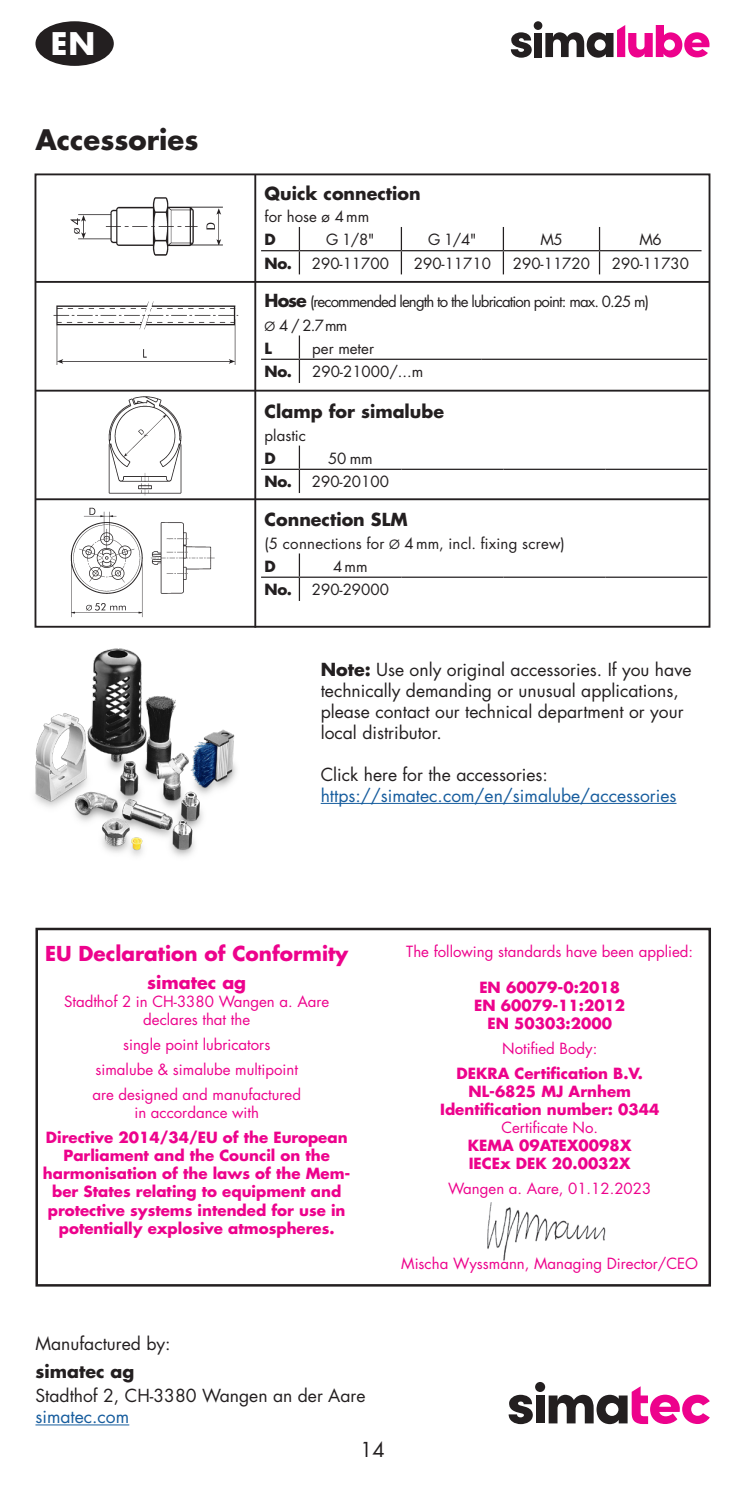
<style>
.page{position:relative;width:745px;height:1489px;background:#fff}
.page>*{position:absolute;margin:0;border:0;box-sizing:border-box;transform-origin:0 0}
.t1{font:700 30.25px "Futura Std";color:#fff}
.Titel_DE{font:700 27.5px "Futura Std";color:#231f20}
.t2{font:700 20px "Futura Std";color:#ed028c}
.t3{font:20px "Futura Std";color:#231f20}
.Lauftext_DE{font:17.5px/21px "Futura Std";color:#231f20}
.Lauftext_DE-2{font:17.5px "Futura Std";color:#175d9e}
.t4{font:700 17.5px "Futura Std";color:#231f20}
.t5{font:700 17.5px "Futura Std";color:#ed028c}
.t6{font:700 15px/18px "Futura Std";color:#ed028c;text-align:center}
.t7{font:15px/18px "Futura Std";color:#ed028c;text-align:center}
.t8{font:15px "Futura Std";color:#231f20}
.t9{font:15px "Futura Std";letter-spacing:-.06em;color:#231f20}
.t10{font:15px "Futura Std";letter-spacing:.02em;color:#231f20}
.t11{font:700 15px "Futura Std";letter-spacing:-.03em;color:#231f20}
.s1{font-weight:700;font-size:17.5px}
.s2{font-size:12.5px}
.s3{font-weight:700}
</style>
<div class="page">
<svg style="left:510px;top:32px;width:21px;height:26px"></svg>
<div style="left:534px;top:33px;width:7px;height:24px;background:#231f20"></div>
<div style="left:533px;top:21px;width:9px;height:9px;background:#231f20;border-radius:50%"></div>
<svg style="left:545px;top:25px;width:164px;height:33px"></svg>
<div style="left:35px;top:21px;width:79px;height:45px;background:#231f20;border-radius:50%"></div>
<img style="left:487px;top:1202px;width:119px;height:59px">
<div style="left:35px;top:927px;width:675px;height:359px;border:2px solid #231f20"></div>
<div style="left:34px;top:173px;width:676px;height:454px;border:2px solid #231f20"></div>
<hr style="left:320px;top:803px;width:356px;height:1px;background:#175d9e">
<hr style="left:35px;top:281px;width:674px;height:2px;background:#231f20">
<hr style="left:35px;top:390px;width:674px;height:1px;background:#231f20">
<hr style="left:35px;top:498px;width:674px;height:2px;background:#231f20">
<hr style="left:254px;top:174px;width:2px;height:453px;background:#231f20">
<img style="left:53px;top:301px;width:185px;height:63px">
<img style="left:109px;top:396px;width:73px;height:99px">
<img style="left:70px;top:197px;width:153px;height:58px">
<img style="left:70px;top:507px;width:145px;height:111px">
<hr style="left:298px;top:335px;width:2px;height:23px;background:#231f20">
<hr style="left:261px;top:358px;width:38px;height:2px;background:#231f20">
<hr style="left:299px;top:358px;width:182px;height:2px;background:#231f20">
<hr style="left:298px;top:360px;width:2px;height:23px;background:#231f20">
<hr style="left:481px;top:358px;width:226px;height:2px;background:#231f20">
<hr style="left:298px;top:227px;width:2px;height:23px;background:#231f20">
<hr style="left:400px;top:227px;width:2px;height:23px;background:#231f20">
<hr style="left:261px;top:250px;width:38px;height:1px;background:#231f20">
<hr style="left:299px;top:250px;width:102px;height:1px;background:#231f20">
<hr style="left:298px;top:251px;width:2px;height:23px;background:#231f20">
<hr style="left:401px;top:250px;width:102px;height:1px;background:#231f20">
<hr style="left:400px;top:251px;width:2px;height:23px;background:#231f20">
<hr style="left:503px;top:250px;width:96px;height:1px;background:#231f20">
<svg style="left:502px;top:227px;width:1px;height:47px"></svg>
<hr style="left:599px;top:250px;width:102px;height:1px;background:#231f20">
<svg style="left:598px;top:227px;width:1px;height:47px"></svg>
<hr style="left:298px;top:553px;width:2px;height:23px;background:#231f20">
<hr style="left:261px;top:576px;width:38px;height:2px;background:#231f20">
<hr style="left:299px;top:576px;width:102px;height:2px;background:#231f20">
<hr style="left:298px;top:578px;width:2px;height:23px;background:#231f20">
<hr style="left:401px;top:576px;width:102px;height:2px;background:#231f20">
<hr style="left:503px;top:576px;width:102px;height:2px;background:#231f20">
<hr style="left:605px;top:576px;width:102px;height:2px;background:#231f20">
<hr style="left:298px;top:445px;width:2px;height:23px;background:#231f20">
<hr style="left:261px;top:468px;width:38px;height:2px;background:#231f20">
<hr style="left:299px;top:468px;width:102px;height:2px;background:#231f20">
<hr style="left:298px;top:470px;width:2px;height:23px;background:#231f20">
<hr style="left:401px;top:468px;width:102px;height:2px;background:#231f20">
<hr style="left:503px;top:468px;width:102px;height:2px;background:#231f20">
<hr style="left:605px;top:468px;width:102px;height:2px;background:#231f20">
<hr style="left:35px;top:1424px;width:94px;height:1px;background:#175d9e">
<svg style="left:508px;top:1394px;width:24px;height:29px"></svg>
<div style="left:535px;top:1395px;width:9px;height:28px;background:#231f20"></div>
<svg style="left:534px;top:1381px;width:11px;height:10px"></svg>
<svg style="left:548px;top:1386px;width:161px;height:37px"></svg>
<img style="left:35px;top:648px;width:202px;height:209px">
<p class="t1" style="left:51px;top:23px;width:46px">EN</p>
<p class="Titel_DE" style="left:35px;top:122px;width:164px">Accessories</p>
<p class="t4" style="left:264px;top:181px;width:157px">Quick connection</p>
<p class="t8" style="left:264px;top:207px;width:106px">for hose ø 4mm</p>
<p class="t11" style="left:264px;top:229px;width:13px">D</p>
<p class="t8" style="left:326px;top:230px;width:50px">G 1/8"</p>
<p class="t8" style="left:428px;top:230px;width:50px">G 1/4"</p>
<p class="t8" style="left:540px;top:230px;width:24px">M5</p>
<p class="t8" style="left:639px;top:230px;width:24px">M6</p>
<p class="t11" style="left:264px;top:253px;width:29px">No.</p>
<p class="t8" style="left:311px;top:254px;width:79px">290-11700</p>
<p class="t8" style="left:413px;top:254px;width:79px">290-11710</p>
<p class="t8" style="left:512px;top:254px;width:79px">290-11720</p>
<p class="t8" style="left:611px;top:254px;width:79px">290-11730</p>
<p class="t9" style="left:264px;top:292px;width:386px"><span class="s1">Hose</span> (recommended length to the lubrication point: max. 0.25 m)</p>
<p class="t8" style="left:264px;top:315px;width:84px"><span class="s2">Ø</span> 4 / 2.7mm</p>
<p class="t11" style="left:264px;top:338px;width:9px">L</p>
<p class="t8" style="left:312px;top:338px;width:63px">per meter</p>
<p class="t11" style="left:264px;top:362px;width:29px">No.</p>
<p class="t8" style="left:312px;top:362px;width:112px">290-21000/...m</p>
<p class="t4" style="left:264px;top:400px;width:181px">Clamp for simalube</p>
<p class="t8" style="left:264px;top:425px;width:43px">plastic</p>
<p class="t11" style="left:264px;top:448px;width:13px">D</p>
<p class="t8" style="left:328px;top:448px;width:46px">50 mm</p>
<p class="t11" style="left:264px;top:472px;width:29px">No.</p>
<p class="t8" style="left:311px;top:472px;width:79px">290-20100</p>
<p class="t4" style="left:264px;top:508px;width:144px">Connection SLM</p>
<p class="t10" style="left:264px;top:533px;width:301px">(5 connections for <span class="s2">Ø</span> 4mm, incl. fixing screw)</p>
<p class="t11" style="left:264px;top:556px;width:13px">D</p>
<p class="t8" style="left:333px;top:556px;width:36px">4mm</p>
<p class="t11" style="left:264px;top:579px;width:29px">No.</p>
<p class="t8" style="left:311px;top:580px;width:79px">290-29000</p>
<p class="Lauftext_DE" style="left:320px;top:658px;width:372px"><span class="s3">Note:</span> Use only original accessories. If you have</p>
<p class="Lauftext_DE" style="left:320px;top:679px;width:359px">technically demanding or unusual applications,</p>
<p class="Lauftext_DE" style="left:320px;top:700px;width:364px">please contact our technical department or your local distributor.</p>
<p class="Lauftext_DE" style="left:320px;top:763px;width:229px">Click here for the accessories:</p>
<p class="Lauftext_DE-2" style="left:320px;top:784px;width:357px">https://simatec.com/en/simalube/accessories</p>
<p class="t2" style="left:45px;top:940px;width:304px">EU Declaration of Conformity</p>
<p class="t5" style="left:147px;top:970px;width:100px">simatec ag</p>
<p class="t7" style="left:64px;top:992px;width:267px">Stadthof 2 in CH-3380 Wangen a. Aare declares that the</p>
<p class="t7" style="left:123px;top:1035px;width:149px">single point lubricators</p>
<p class="t7" style="left:95px;top:1060px;width:204px">simalube &amp; simalube multipoint</p>
<p class="t7" style="left:92px;top:1085px;width:210px">are designed and manufactured in accordance with</p>
<p class="t6" style="left:43px;top:1128px;width:309px">Directive 2014/34/EU of the European Parliament and the Council on the harmonisation of the laws of the Mem&shy;ber States relating to equipment and protective systems intended for use in potentially explosive atmospheres.</p>
<p class="t7" style="left:406px;top:942px;width:288px">The following standards have been applied:</p>
<p class="t6" style="left:479px;top:977px;width:142px">EN 60079-0:2018</p>
<p class="t6" style="left:474px;top:995px;width:152px">EN 60079-11:2012</p>
<p class="t6" style="left:487px;top:1013px;width:126px">EN 50303:2000</p>
<p class="t7" style="left:502px;top:1039px;width:97px">Notified Body:</p>
<p class="t6" style="left:456px;top:1064px;width:188px">DEKRA Certification B.V.<br>NL-6825 MJ Arnhem</p>
<p class="t6" style="left:440px;top:1100px;width:220px">Identification number: 0344</p>
<p class="t7" style="left:501px;top:1118px;width:98px">Certificate No.</p>
<p class="t6" style="left:467px;top:1136px;width:165px">KEMA 09ATEX0098X</p>
<p class="t6" style="left:468px;top:1154px;width:163px">IECEx DEK 20.0032X</p>
<p class="t7" style="left:448px;top:1179px;width:205px">Wangen a. Aare, 01.12.2023</p>
<p class="t7" style="left:401px;top:1254px;width:298px">Mischa Wyssmann, Managing Director/CEO</p>
<p class="Lauftext_DE" style="left:35px;top:1332px;width:136px">Manufactured by:</p>
<p class="t4" style="left:35px;top:1359px;width:100px">simatec ag</p>
<p class="Lauftext_DE" style="left:35px;top:1385px;width:331px">Stadthof 2, CH-3380 Wangen an der Aare</p>
<p class="Lauftext_DE-2" style="left:35px;top:1405px;width:95px">simatec.com</p>
<h3 class="t3" style="left:360px;top:1436px;width:26px">14</h3>
</div>
